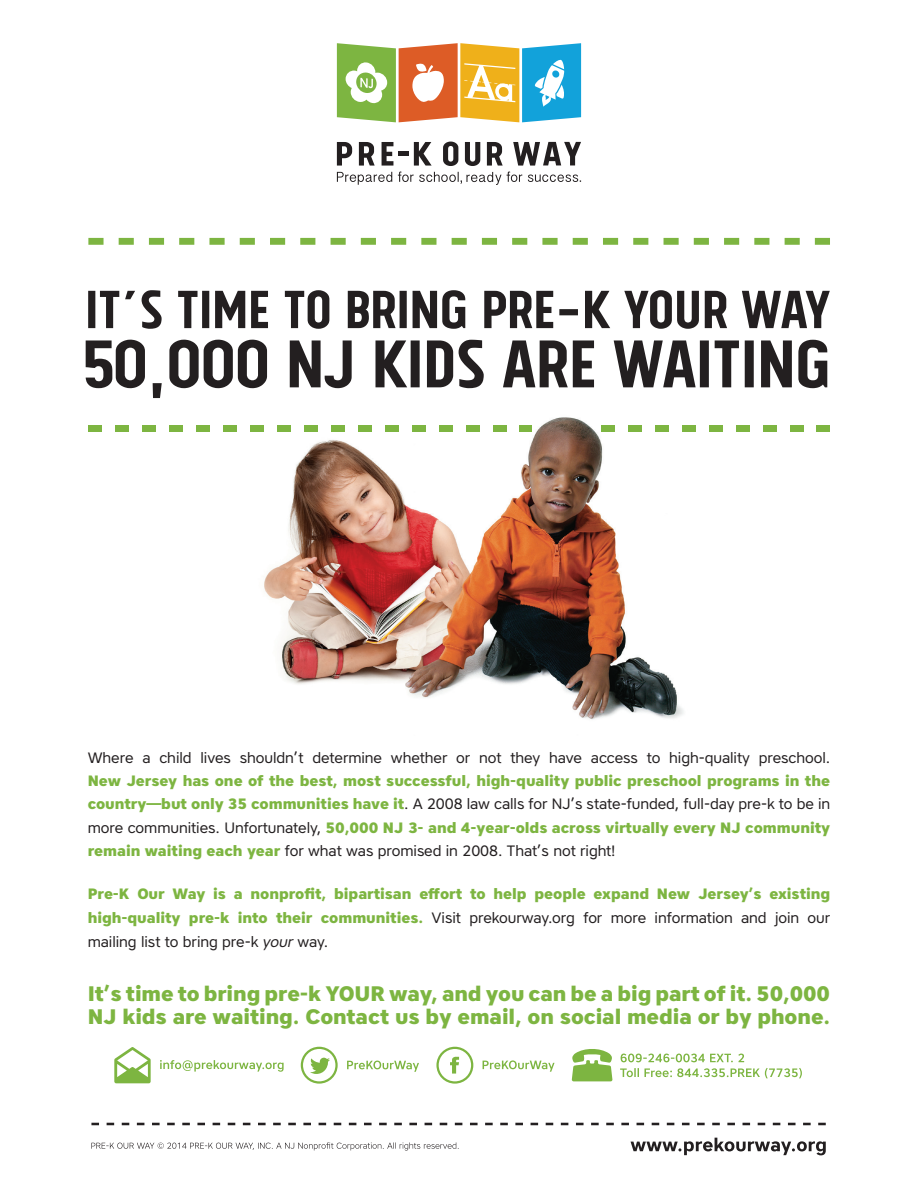
<style>
.page{position:relative;width:918px;height:1188px;background:#fff}
.page>*{position:absolute;margin:0;border:0;box-sizing:border-box;transform-origin:0 0}
.t1{font:800 21px/23.2px "Core Sans A75";letter-spacing:-.005em;color:#7db541}
.t2{font:15px/24px "Core Sans A45";letter-spacing:-.005em;color:#231f20}
.t3{font:800 15px "Core Sans A75";letter-spacing:-.005em;color:#7db541}
.s1{font-family:"Core Sans A75";font-weight:800;color:#7db541}
.s2{font-family:"Core Sans A45";font-weight:400;color:#231f20}
.s3{font-style:italic}
</style>
<div class="page">
<svg style="left:88px;top:238px;width:742px;height:7px"></svg>
<img style="left:264px;top:417px;width:486px;height:303px">
<div style="left:88px;top:425px;width:14px;height:7px;background:#7db541"></div>
<div style="left:196px;top:425px;width:14px;height:7px;background:#7db541"></div>
<div style="left:250px;top:425px;width:14px;height:7px;background:#7db541"></div>
<div style="left:304px;top:425px;width:14px;height:7px;background:#7db541"></div>
<div style="left:466px;top:425px;width:13px;height:7px;background:#7db541"></div>
<div style="left:682px;top:425px;width:13px;height:7px;background:#7db541"></div>
<div style="left:142px;top:425px;width:14px;height:7px;background:#7db541"></div>
<div style="left:358px;top:425px;width:14px;height:7px;background:#7db541"></div>
<div style="left:412px;top:425px;width:14px;height:7px;background:#7db541"></div>
<div style="left:520px;top:425px;width:12px;height:7px;background:#7db541"></div>
<div style="left:790px;top:425px;width:13px;height:7px;background:#7db541"></div>
<div style="left:116px;top:425px;width:13px;height:7px;background:#7db541"></div>
<div style="left:223px;top:425px;width:14px;height:7px;background:#7db541"></div>
<div style="left:278px;top:425px;width:13px;height:7px;background:#7db541"></div>
<div style="left:332px;top:425px;width:13px;height:7px;background:#7db541"></div>
<div style="left:385px;top:425px;width:14px;height:7px;background:#7db541"></div>
<div style="left:493px;top:425px;width:13px;height:7px;background:#7db541"></div>
<div style="left:169px;top:425px;width:14px;height:7px;background:#7db541"></div>
<div style="left:439px;top:425px;width:13px;height:7px;background:#7db541"></div>
<div style="left:763px;top:425px;width:13px;height:7px;background:#7db541"></div>
<div style="left:817px;top:425px;width:13px;height:7px;background:#7db541"></div>
<div style="left:709px;top:425px;width:13px;height:7px;background:#7db541"></div>
<div style="left:736px;top:425px;width:13px;height:7px;background:#7db541"></div>
<div style="left:655px;top:425px;width:13px;height:7px;background:#7db541"></div>
<div style="left:628px;top:425px;width:14px;height:7px;background:#7db541"></div>
<div style="left:601px;top:425px;width:14px;height:7px;background:#7db541"></div>
<hr style="left:398px;top:152px;width:11px;height:4px;background:#231f20">
<svg style="left:443px;top:142px;width:15px;height:24px"></svg>
<svg style="left:465px;top:142px;width:15px;height:24px"></svg>
<svg style="left:487px;top:142px;width:16px;height:24px"></svg>
<svg style="left:513px;top:142px;width:68px;height:24px"></svg>
<svg style="left:337px;top:142px;width:15px;height:24px"></svg>
<svg style="left:359px;top:142px;width:16px;height:24px"></svg>
<svg style="left:382px;top:142px;width:11px;height:24px"></svg>
<svg style="left:414px;top:142px;width:18px;height:24px"></svg>
<svg style="left:337px;top:172px;width:244px;height:13px"></svg>
<svg style="left:337px;top:43px;width:244px;height:79px"></svg>
<svg style="left:91px;top:1142px;width:368px;height:9px"></svg>
<svg style="left:91px;top:1123px;width:735px;height:2px"></svg>
<svg style="left:631px;top:1138px;width:195px;height:17px"></svg>
<svg style="left:114px;top:1047px;width:37px;height:36px"></svg>
<div style="left:436px;top:1047px;width:37px;height:37px;border:2px solid #7db541;border-radius:50%"></div>
<svg style="left:450px;top:1057px;width:9px;height:17px"></svg>
<svg style="left:302px;top:1048px;width:35px;height:34px"></svg>
<div style="left:301px;top:1047px;width:37px;height:37px;border:2px solid #7db541;border-radius:50%"></div>
<svg style="left:310px;top:1058px;width:20px;height:16px"></svg>
<svg style="left:572px;top:1049px;width:41px;height:32px"></svg>
<svg style="left:160px;top:1060px;width:124px;height:12px"></svg>
<svg style="left:347px;top:1061px;width:72px;height:11px"></svg>
<svg style="left:483px;top:1060px;width:72px;height:12px"></svg>
<svg style="left:620px;top:1068px;width:182px;height:11px"></svg>
<svg style="left:621px;top:1054px;width:123px;height:8px"></svg>
<svg style="left:86px;top:340px;width:741px;height:58px"></svg>
<svg style="left:88px;top:290px;width:742px;height:39px"></svg>
<p class="t2" style="left:88px;top:745px;width:744px">Where a child lives shouldn’t determine whether or not they have access to high-quality preschool.</p>
<p class="t3" style="left:88px;top:771px;width:744px">New Jersey has one of the best, most successful, high-quality public preschool programs in the</p>
<p class="t2" style="left:88px;top:792px;width:744px"><span class="s1">country—but only 35 communities have it</span>. A 2008 law calls for NJ’s state-funded, full-day pre-k to be in</p>
<p class="t3" style="left:88px;top:817px;width:744px"><span class="s2">more communities. Unfortunately,</span> 50,000 NJ 3- and 4-year-olds across virtually every NJ community</p>
<p class="t2" style="left:88px;top:838px;width:529px"><span class="s1">remain waiting each year</span> for what was promised in 2008. That’s not right!</p>
<p class="t3" style="left:88px;top:884px;width:744px">Pre-K Our Way is a nonprofit, bipartisan effort to help people expand New Jersey’s existing</p>
<p class="t2" style="left:88px;top:905px;width:744px"><span class="s1">high-quality pre-k into their communities.</span> Visit prekourway.org for more information and join our mailing list to bring pre-k <span class="s3">your</span> way.</p>
<h1 class="t1" style="left:88px;top:981px;width:744px">It’s time to bring pre-k YOUR way, and you can be a big part of it. 50,000<br>NJ kids are waiting. Contact us by email, on social media or by phone.</h1>
</div>
